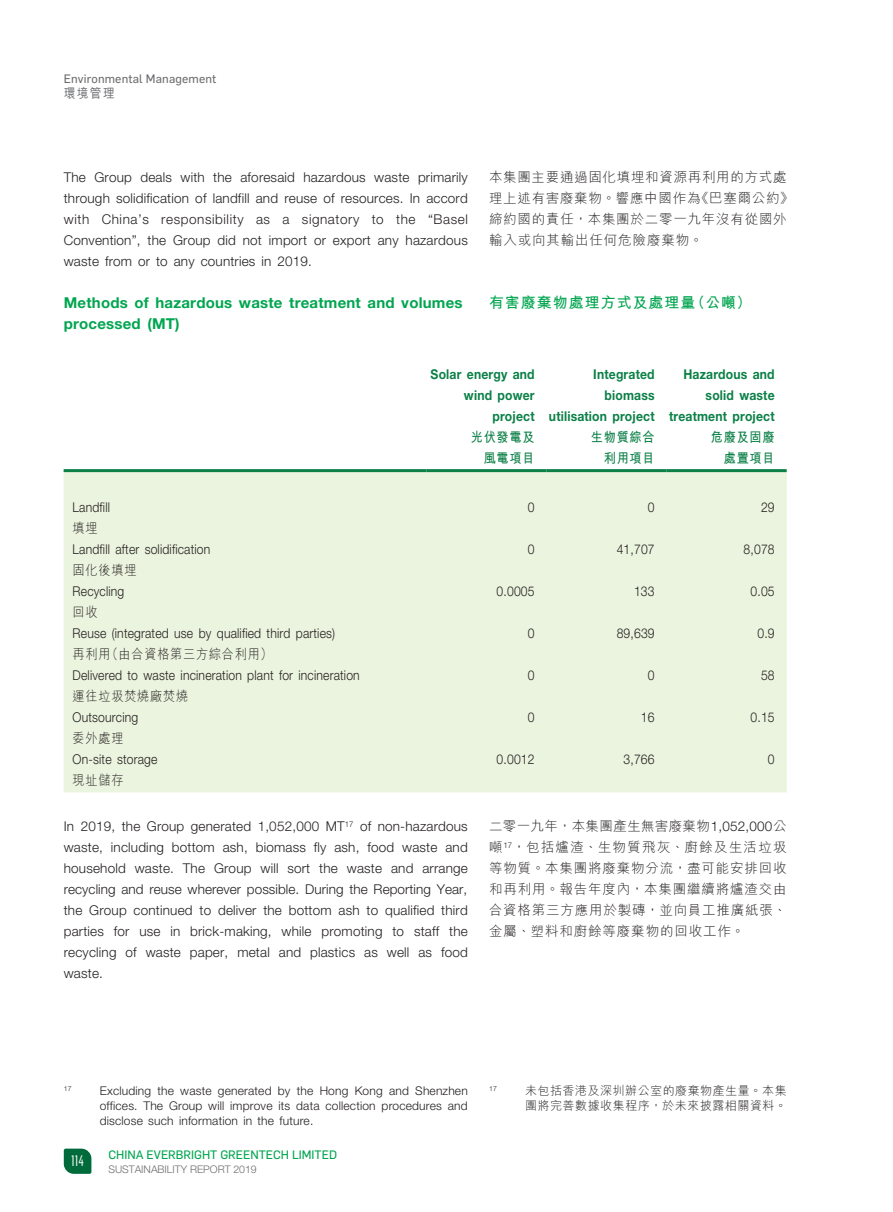
<style>
.page{position:relative;width:893px;height:1212px;background:#fff}
.page>*{position:absolute;margin:0;border:0;box-sizing:border-box;transform-origin:0 0}
._04___H2{font:700 15px/21px "Helvetica Neue LT Std";letter-spacing:.015em;color:#00a54f}
._04___H2-2{font:700 15px "M Hei HK";letter-spacing:.065em;color:#00a54f}
.t1{font:15px "Flama Condensed";color:#fff}
._01_Body_Text{font:300 13.5px/21px "Helvetica Neue LT Std";letter-spacing:.015em;color:#231f20;text-align:justify}
._01_Body_Text-2{font:300 13.5px/21px "M Hei HK";letter-spacing:.055em;color:#231f20}
._15_Table_Stub{font:300 13.5px "Helvetica Neue LT Std";letter-spacing:.015em;color:#231f20;scale:.9 1}
._01_Body_Text-3{font:700 13.5px/21px "Helvetica Neue LT Std";letter-spacing:.015em;color:#0b8047;text-align:right;scale:.9 1}
._01_Body_Text-4{font:300 13.5px "Helvetica Neue LT Std";letter-spacing:.015em;color:#231f20;scale:.9 1}
._15_Table_Stub-2{font:300 13.5px "M Hei HK";letter-spacing:.065em;color:#231f20;scale:.9 1}
._01_Body_Text-5{font:700 13.5px/21px "M Hei HK";letter-spacing:.065em;color:#0b8047;text-align:right;scale:.9 1}
.t2{font:500 13.2px "M Hei HK";color:#6c6d70;scale:.89 1}
._02_Note_Text{font:300 12px/15px "Helvetica Neue LT Std";letter-spacing:.015em;color:#231f20;text-align:justify}
._02_Note_Text-2{font:300 12px/15px "M Hei HK";letter-spacing:.045em;color:#231f20}
.t3{font:12px "Flama Basic";color:#00a54f}
.t4{font:12px "Flama Basic";letter-spacing:.01em;color:#6c6d70}
.t5{font:300 10.5px "Helvetica Neue LT Std";color:#6c6d70}
._02_Note_Text-3{font:300 7.05px "Helvetica Neue LT Std";color:#231f20}
.s1{font-family:"Helvetica Neue LT Std"}
</style>
<div class="page">
<svg style="left:64px;top:1148px;width:27px;height:26px"></svg>
<div style="left:64px;top:472px;width:723px;height:320px;background:#ebf4de"></div>
<hr style="left:64px;top:469px;width:363px;height:3px;background:#0b8047">
<hr style="left:427px;top:469px;width:120px;height:3px;background:#0b8047">
<hr style="left:547px;top:469px;width:120px;height:3px;background:#0b8047">
<hr style="left:667px;top:469px;width:120px;height:3px;background:#0b8047">
<p class="t4" style="left:64px;top:70px;width:154px">Environmental Management</p>
<p class="t2" style="left:64px;top:83px;width:59px">環境管理</p>
<p class="_01_Body_Text" style="left:64px;top:167px;width:406px">The Group deals with the aforesaid hazardous waste primarily through solidification of landfill and reuse of resources. In accord with China’s responsibility as a signatory to the “Basel Convention”, the Group did not import or export any hazardous waste from or to any countries in 2019.</p>
<p class="_04___H2" style="left:64px;top:292px;width:400px">Methods of hazardous waste treatment and volumes processed (MT)</p>
<p class="_01_Body_Text-2" style="left:489px;top:166px;width:306px">本集團主要通過固化填埋和資源再利用的方式處理上述有害廢棄物。響應中國作為《巴塞爾公約》締約國的責任，本集團於二零一九年沒有從國外輸入或向其輸出任何危險廢棄物。</p>
<p class="_04___H2-2" style="left:489px;top:292px;width:264px">有害廢棄物處理方式及處理量（公噸）</p>
<p class="_01_Body_Text-3" style="left:431px;top:363px;width:117px">Solar energy and wind power project</p>
<p class="_01_Body_Text-3" style="left:549px;top:363px;width:119px">Integrated biomass utilisation project</p>
<p class="_01_Body_Text-3" style="left:669px;top:363px;width:119px">Hazardous and solid waste treatment project</p>
<p class="_01_Body_Text-5" style="left:471px;top:425px;width:72px">光伏發電及風電項目</p>
<p class="_01_Body_Text-5" style="left:591px;top:425px;width:72px">生物質綜合利用項目</p>
<p class="_01_Body_Text-5" style="left:711px;top:425px;width:72px">危廢及固廢處置項目</p>
<p class="_15_Table_Stub" style="left:73px;top:499px;width:43px">Landfill</p>
<p class="_01_Body_Text-4" style="left:528px;top:499px;width:9px">0</p>
<p class="_01_Body_Text-4" style="left:648px;top:499px;width:9px">0</p>
<p class="_01_Body_Text-4" style="left:761px;top:499px;width:17px">29</p>
<p class="_15_Table_Stub-2" style="left:73px;top:519px;width:29px">填埋</p>
<p class="_15_Table_Stub" style="left:73px;top:541px;width:155px">Landfill after solidification</p>
<p class="_01_Body_Text-4" style="left:528px;top:541px;width:9px">0</p>
<p class="_01_Body_Text-4" style="left:617px;top:541px;width:44px">41,707</p>
<p class="_01_Body_Text-4" style="left:744px;top:541px;width:36px">8,078</p>
<p class="_15_Table_Stub-2" style="left:73px;top:561px;width:72px">固化後填埋</p>
<p class="_15_Table_Stub" style="left:73px;top:583px;width:59px">Recycling</p>
<p class="_01_Body_Text-4" style="left:497px;top:583px;width:44px">0.0005</p>
<p class="_01_Body_Text-4" style="left:634px;top:583px;width:24px">133</p>
<p class="_01_Body_Text-4" style="left:750px;top:583px;width:28px">0.05</p>
<p class="_15_Table_Stub-2" style="left:73px;top:603px;width:29px">回收</p>
<p class="_15_Table_Stub" style="left:73px;top:625px;width:293px">Reuse (integrated use by qualified third parties)</p>
<p class="_01_Body_Text-4" style="left:528px;top:625px;width:9px">0</p>
<p class="_01_Body_Text-4" style="left:617px;top:625px;width:44px">89,639</p>
<p class="_01_Body_Text-4" style="left:757px;top:625px;width:21px">0.9</p>
<p class="_15_Table_Stub-2" style="left:73px;top:645px;width:223px">再利用（由合資格第三方綜合利用）</p>
<p class="_15_Table_Stub" style="left:73px;top:667px;width:321px">Delivered to waste incineration plant for incineration</p>
<p class="_01_Body_Text-4" style="left:528px;top:667px;width:9px">0</p>
<p class="_01_Body_Text-4" style="left:648px;top:667px;width:9px">0</p>
<p class="_01_Body_Text-4" style="left:761px;top:667px;width:17px">58</p>
<p class="_15_Table_Stub-2" style="left:73px;top:687px;width:130px">運往垃圾焚燒廠焚燒</p>
<p class="_15_Table_Stub" style="left:73px;top:709px;width:74px">Outsourcing</p>
<p class="_01_Body_Text-4" style="left:528px;top:709px;width:9px">0</p>
<p class="_01_Body_Text-4" style="left:641px;top:709px;width:17px">16</p>
<p class="_01_Body_Text-4" style="left:750px;top:709px;width:28px">0.15</p>
<p class="_15_Table_Stub-2" style="left:73px;top:729px;width:58px">委外處理</p>
<p class="_15_Table_Stub" style="left:73px;top:751px;width:96px">On-site storage</p>
<p class="_01_Body_Text-4" style="left:497px;top:751px;width:44px">0.0012</p>
<p class="_01_Body_Text-4" style="left:624px;top:751px;width:36px">3,766</p>
<p class="_01_Body_Text-4" style="left:768px;top:751px;width:9px">0</p>
<p class="_15_Table_Stub-2" style="left:73px;top:771px;width:58px">現址儲存</p>
<p class="_01_Body_Text-2" style="left:489px;top:815px;width:299px;text-align:justify">二零一九年，本集團產生無害廢棄物<span class="s1">1,052,000</span>公噸<sup>17</sup>，包括爐渣、生物質飛灰、廚餘及生活垃圾等物質。本集團將廢棄物分流，盡可能安排回收和再利用。報告年度內，本集團繼續將爐渣交由合資格第三方應用於製磚，並向員工推廣紙張、金屬、塑料和廚餘等廢棄物的回收工作。</p>
<p class="_01_Body_Text" style="left:64px;top:815px;width:406px">In 2019, the Group generated 1,052,000 MT<sup>17</sup> of non-hazardous waste, including bottom ash, biomass fly ash, food waste and household waste. The Group will sort the waste and arrange recycling and reuse wherever possible. During the Reporting Year, the Group continued to deliver the bottom ash to qualified third parties for use in brick-making, while promoting to staff the recycling of waste paper, metal and plastics as well as food waste.</p>
<p class="_02_Note_Text-3" style="left:64px;top:1084px;width:9px">17</p>
<p class="_02_Note_Text" style="left:100px;top:1083px;width:370px">Excluding the waste generated by the Hong Kong and Shenzhen offices. The Group will improve its data collection procedures and disclose such information in the future.</p>
<p class="t1" style="left:71px;top:1151px;width:15px">114</p>
<p class="t3" style="left:108px;top:1146px;width:230px">CHINA EVERBRIGHT GREENTECH LIMITED</p>
<p class="t5" style="left:108px;top:1163px;width:150px">SUSTAINABILITY REPORT 2019</p>
<p class="_02_Note_Text-3" style="left:489px;top:1084px;width:9px">17</p>
<p class="_02_Note_Text-2" style="left:525px;top:1083px;width:263px">未包括香港及深圳辦公室的廢棄物產生量。本集團將完善數據收集程序，於未來披露相關資料。</p>
</div>
